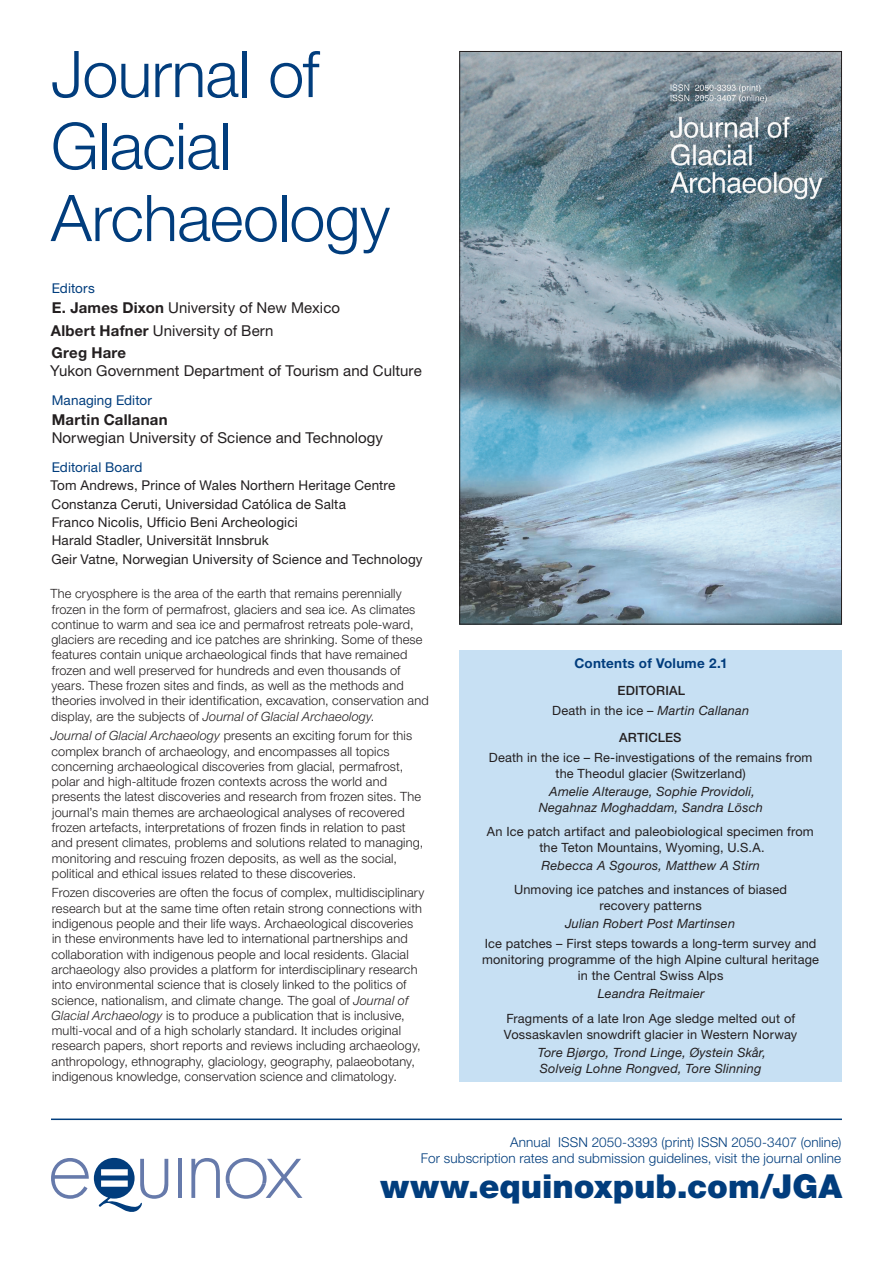
<style>
.page{position:relative;width:893px;height:1263px;background:#fff}
.page>*{position:absolute;margin:0;border:0;box-sizing:border-box;transform-origin:0 0}
.t1{font:300 64.5px/72px "Helvetica Neue LT Std";letter-spacing:-.01em;color:#013d7d}
.t2{font:900 33px "Helvetica Neue LT Std";color:#013d7d}
.t3{font:15px/22.2px "Helvetica Neue LT Std";letter-spacing:.005em;color:#231f20}
.t4{font:700 15px "Helvetica Neue LT Std";letter-spacing:.015em;color:#231f20}
.t5{font:13.5px/18.3px "Helvetica Neue LT Std";letter-spacing:.01em;color:#231f20}
.t6{font:300 13.5px/16.2px "Helvetica Neue LT Std";letter-spacing:.01em;color:#013d7d;text-align:right}
.t7{font:13.5px "Helvetica Neue LT Std";letter-spacing:.01em;color:#013d7d}
.t8{font:700 13.5px "Helvetica Neue LT Std";letter-spacing:.015em;color:#013d7d}
.t9{font:300 12.75px/15.3px "Helvetica Neue LT Std";letter-spacing:.01em;color:#231f20}
.t10{font:12.75px/15.9px "Helvetica Neue LT Std";letter-spacing:.01em;color:#231f20;text-align:center}
.t11{font:italic 12.75px/15.9px "Helvetica Neue LT Std";letter-spacing:.015em;color:#231f20;text-align:center}
.t12{font:500 12.75px "Helvetica Neue LT Std";letter-spacing:.015em;color:#231f20}
.s1{font-weight:700}
.s2{font-style:italic}
.s3{font-weight:500}
</style>
<div class="page">
<img style="left:461px;top:53px;width:379px;height:569px">
<div style="left:459px;top:650px;width:383px;height:431px;background:#c7e0f3"></div>
<hr style="left:178px;top:1159px;width:3px;height:39px;background:#667aab">
<svg style="left:191px;top:1158px;width:29px;height:40px"></svg>
<svg style="left:226px;top:1158px;width:76px;height:41px"></svg>
<svg style="left:51px;top:1158px;width:117px;height:54px"></svg>
<hr style="left:51px;top:1118px;width:791px;height:2px;background:#013d7d">
<h1 class="t1" style="left:51px;top:37px;width:341px">Journal of<br>Glacial<br>Archaeology</h1>
<p class="t7" style="left:52px;top:280px;width:44px">Editors</p>
<p class="t3" style="left:51px;top:297px;width:291px"><span class="s1">E. James Dixon</span> University of New Mexico<br><span class="s1">Albert Hafner</span> University of Bern<br><span class="s1">Greg Hare</span></p>
<p class="t3" style="left:50px;top:359px;width:373px">Yukon Government Department of Tourism and Culture</p>
<p class="t7" style="left:52px;top:392px;width:102px">Managing Editor</p>
<p class="t4" style="left:52px;top:410px;width:117px">Martin Callanan</p>
<p class="t3" style="left:52px;top:426px;width:333px">Norwegian University of Science and Technology</p>
<p class="t7" style="left:52px;top:459px;width:92px">Editorial Board</p>
<p class="t5" style="left:50px;top:476px;width:374px">Tom Andrews, Prince of Wales Northern Heritage Centre Constanza Ceruti, Universidad Católica de Salta<br>Franco Nicolis, Ufficio Beni Archeologici<br>Harald Stadler, Universität Innsbruk<br>Geir Vatne, Norwegian University of Science and Technology</p>
<p class="t9" style="left:50px;top:586px;width:380px">The cryosphere is the area of the earth that remains perennially frozen in the form of permafrost, glaciers and sea ice. As climates continue to warm and sea ice and permafrost retreats pole-ward, glaciers are receding and ice patches are shrinking. Some of these features contain unique archaeological finds that have remained frozen and well preserved for hundreds and even thousands of years. These frozen sites and finds, as well as the methods and theories involved in their identification, excavation, conservation and display, are the subjects of <span class="s2">Journal of Glacial Archaeology</span>.</p>
<p class="t9" style="left:51px;top:728px;width:374px"><span class="s2">Journal of Glacial Archaeology</span> presents an exciting forum for this complex branch of archaeology, and encompasses all topics concerning archaeological discoveries from glacial, permafrost, polar and high‐altitude frozen contexts across the world and presents the latest discoveries and research from frozen sites. The journal’s main themes are archaeological analyses of recovered frozen artefacts, interpretations of frozen finds in relation to past and present climates, problems and solutions related to managing, monitoring and rescuing frozen deposits, as well as the social, political and ethical issues related to these discoveries.</p>
<p class="t9" style="left:51px;top:885px;width:374px">Frozen discoveries are often the focus of complex, multidisciplinary research but at the same time often retain strong connections with indigenous people and their life ways. Archaeological discoveries in these environments have led to international partnerships and collaboration with indigenous people and local residents. Glacial archaeology also provides a platform for interdisciplinary research into environmental science that is closely linked to the politics of science, nationalism, and climate change. The goal of <span class="s2">Journal of Glacial Archaeology</span> is to produce a publication that is inclusive, multi‐vocal and of a high scholarly standard. It includes original research papers, short reports and reviews including archaeology, anthropology, ethnography, glaciology, geography, palaeobotany, indigenous knowledge, conservation science and climatology.</p>
<p class="t8" style="left:574px;top:655px;width:155px">Contents of Volume 2.1</p>
<p class="t10" style="left:552px;top:680px;width:198px;line-height:20.1px"><span class="s3">EDITORIAL<br></span>Death in the ice – <span class="s2">Martin Callanan</span></p>
<p class="t12" style="left:619px;top:729px;width:64px">ARTICLES</p>
<p class="t10" style="left:489px;top:749px;width:325px">Death in the ice – Re-investigations of the remains from the Theodul glacier (Switzerland)</p>
<p class="t11" style="left:539px;top:783px;width:226px">Amelie Alterauge, Sophie Providoli,<br>Negahnaz Moghaddam, Sandra Lösch</p>
<p class="t10" style="left:487px;top:823px;width:328px">An Ice patch artifact and paleobiological specimen from the Teton Mountains, Wyoming, U.S.A.</p>
<p class="t11" style="left:542px;top:857px;width:220px">Rebecca A Sgouros, Matthew A Stirn</p>
<p class="t10" style="left:514px;top:882px;width:274px">Unmoving ice patches and instances of biased recovery patterns</p>
<p class="t11" style="left:565px;top:915px;width:171px">Julian Robert Post Martinsen</p>
<p class="t10" style="left:482px;top:936px;width:338px">Ice patches – First steps towards a long-term survey and monitoring programme of the high Alpine cultural heritage in the Central Swiss Alps</p>
<p class="t11" style="left:598px;top:986px;width:108px">Leandra Reitmaier</p>
<p class="t10" style="left:504px;top:1010px;width:295px;text-align:left">Fragments of a late Iron Age sledge melted out of<br>Vossaskavlen snowdrift glacier in Western Norway</p>
<p class="t11" style="left:538px;top:1044px;width:230px;text-align:left">Tore Bjørgo, Trond Linge, Øystein Skår,<br>Solveig Lohne Rongved, Tore Slinning</p>
<p class="t6" style="left:421px;top:1133px;width:422px">Annual ISSN 2050-3393 (print) ISSN 2050-3407 (online)<br>For subscription rates and submission guidelines, visit the journal online</p>
<h2 class="t2" style="left:381px;top:1167px;width:463px">www.equinoxpub.com/JGA</h2>
</div>
